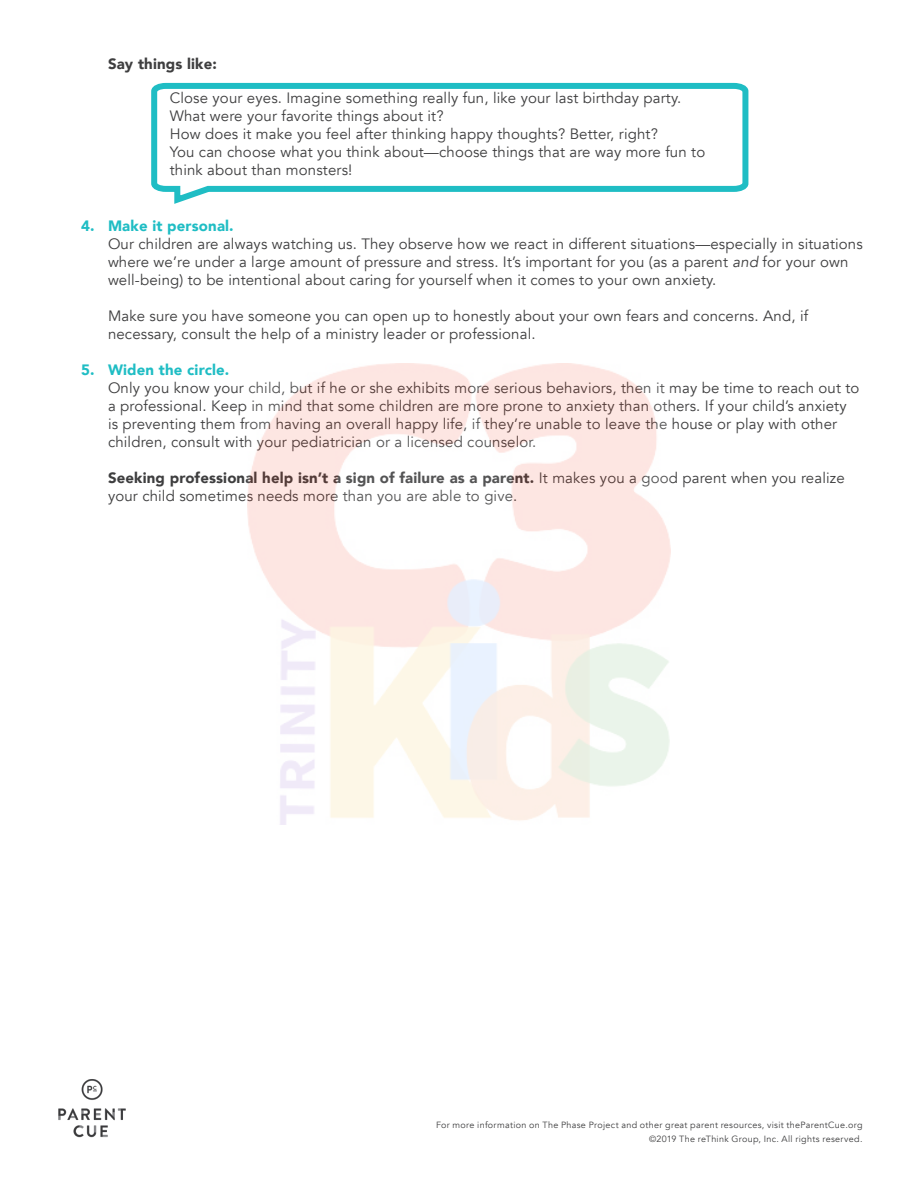
<style>
.page{position:relative;width:918px;height:1188px;background:#fff}
.page>*{position:absolute;margin:0;border:0;box-sizing:border-box;transform-origin:0 0}
.t1{font:15px/18px "Avenir";letter-spacing:.01em;color:#3e3e3f}
.t2{font:900 15px "Avenir";letter-spacing:.01em;color:#3e3e3f}
.t3{font:9px "Avenir";letter-spacing:.035em;color:#3e3e3f}
.s1{font-weight:900;color:#1fbdc4}
.s2{font-style:italic}
.s3{font-weight:900}
</style>
<div class="page">
<img style="left:58px;top:1079px;width:68px;height:59px">
<svg style="left:151px;top:82px;width:598px;height:122px"></svg>
<img style="left:248px;top:364px;width:422px;height:460px">
<p class="t2" style="left:108px;top:51px;width:110px">Say things like:</p>
<p class="t1" style="left:170px;top:89px;width:513px">Close your eyes. Imagine something really fun, like your last birthday party.<br>What were your favorite things about it?<br>How does it make you feel after thinking happy thoughts? Better, right?</p>
<p class="t1" style="left:170px;top:143px;width:537px">You can choose what you think about—choose things that are way more fun to think about than monsters!</p>
<p class="t1" style="left:108px;top:217px;width:756px;text-indent:-27px"><span class="s1">4. Make it personal.<br></span>Our children are always watching us. They observe how we react in different situations—especially in situations where we’re under a large amount of pressure and stress. It’s important for you (as a parent <span class="s2">and</span> for your own well-being) to be intentional about caring for yourself when it comes to your own anxiety.</p>
<p class="t1" style="left:108px;top:307px;width:702px">Make sure you have someone you can open up to honestly about your own fears and concerns. And, if necessary, consult the help of a ministry leader or professional.</p>
<p class="t1" style="left:108px;top:361px;width:753px;text-indent:-27px"><span class="s1">5. Widen the circle.<br></span>Only you know your child, but if he or she exhibits more serious behaviors, then it may be time to reach out to a professional. Keep in mind that some children are more prone to anxiety than others. If your child’s anxiety is preventing them from having an overall happy life, if they’re unable to leave the house or play with other children, consult with your pediatrician or a licensed counselor.</p>
<p class="t1" style="left:108px;top:469px;width:738px"><span class="s3">Seeking professional help isn’t a sign of failure as a parent.</span> It makes you a good parent when you realize your child sometimes needs more than you are able to give.</p>
<p class="t3" style="left:436px;top:1120px;width:428px">For more information on The Phase Project and other great parent resources, visit theParentCue.org</p>
<p class="t3" style="left:649px;top:1133px;width:215px">©2019 The reThink Group, Inc. All rights reserved.</p>
</div>
